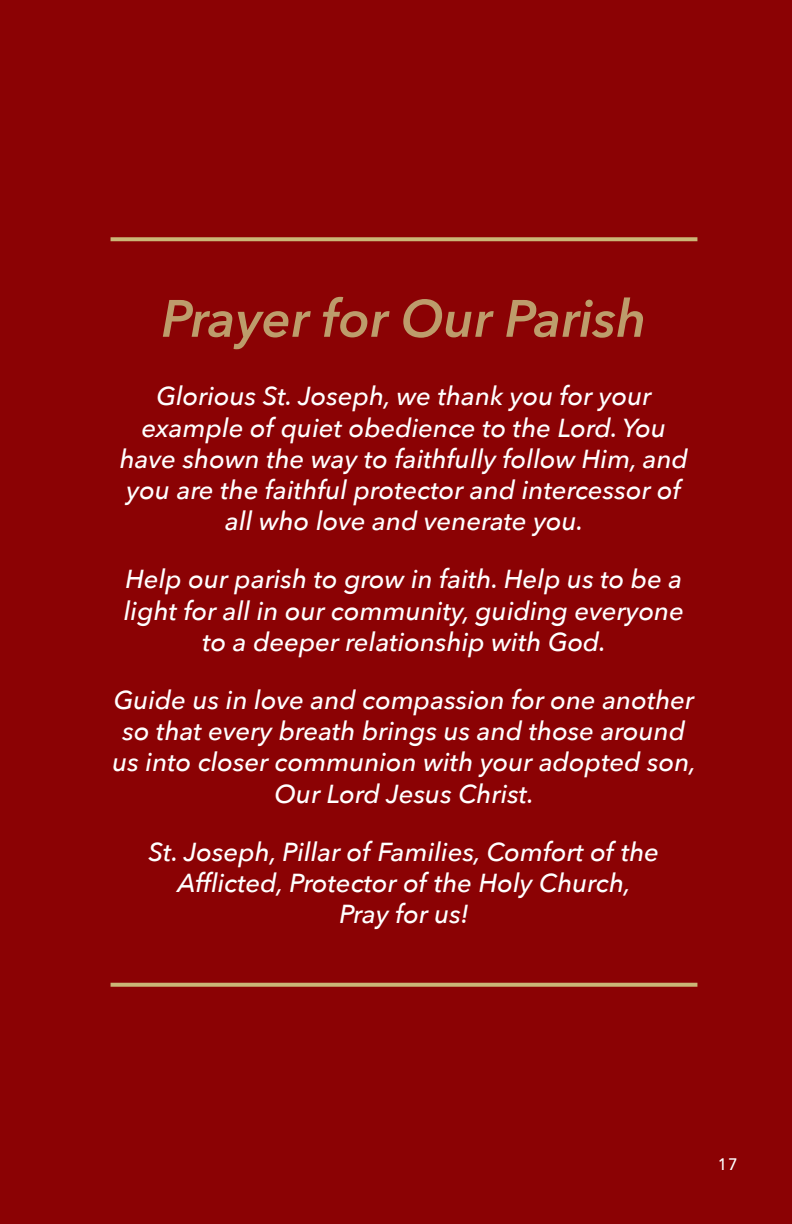
<style>
.page{position:relative;width:792px;height:1224px;background:#8b0204}
.page>*{position:absolute;margin:0;border:0;box-sizing:border-box;transform-origin:0 0}
.t1{font:italic 600 52px "Avenir Next";color:#bd9c6b}
.t2{font:italic 500 26px/31.2px "Avenir Next";color:#fff;text-align:center}
.t3{font:22px "Avenir Next";color:#fff}
</style>
<div class="page">
<svg style="left:111px;top:237px;width:586px;height:4px;background:#c6aa6f"></svg>
<svg style="left:111px;top:983px;width:586px;height:4px;background:#c6aa6f"></svg>
<h1 class="t1" style="left:162px;top:274px;width:486px">Prayer for Our Parish</h1>
<p class="t2" style="left:120px;top:380px;width:570px">Glorious St. Joseph, we thank you for your example of quiet obedience to the Lord. You have shown the way to faithfully follow Him, and you are the faithful protector and intercessor of all who love and venerate you.</p>
<p class="t2" style="left:124px;top:563px;width:562px">Help our parish to grow in faith. Help us to be a light for all in our community, guiding everyone to a deeper relationship with God.</p>
<p class="t2" style="left:112px;top:683px;width:585px">Guide us in love and compassion for one another so that every breath brings us and those around us into closer communion with your adopted son, Our Lord Jesus Christ.</p>
<p class="t2" style="left:149px;top:835px;width:512px">St. Joseph, Pillar of Families, Comfort of the<br>Afflicted, Protector of the Holy Church,<br>Pray for us!</p>
<p class="t3" style="left:717px;top:1144px;width:23px">17</p>
</div>
